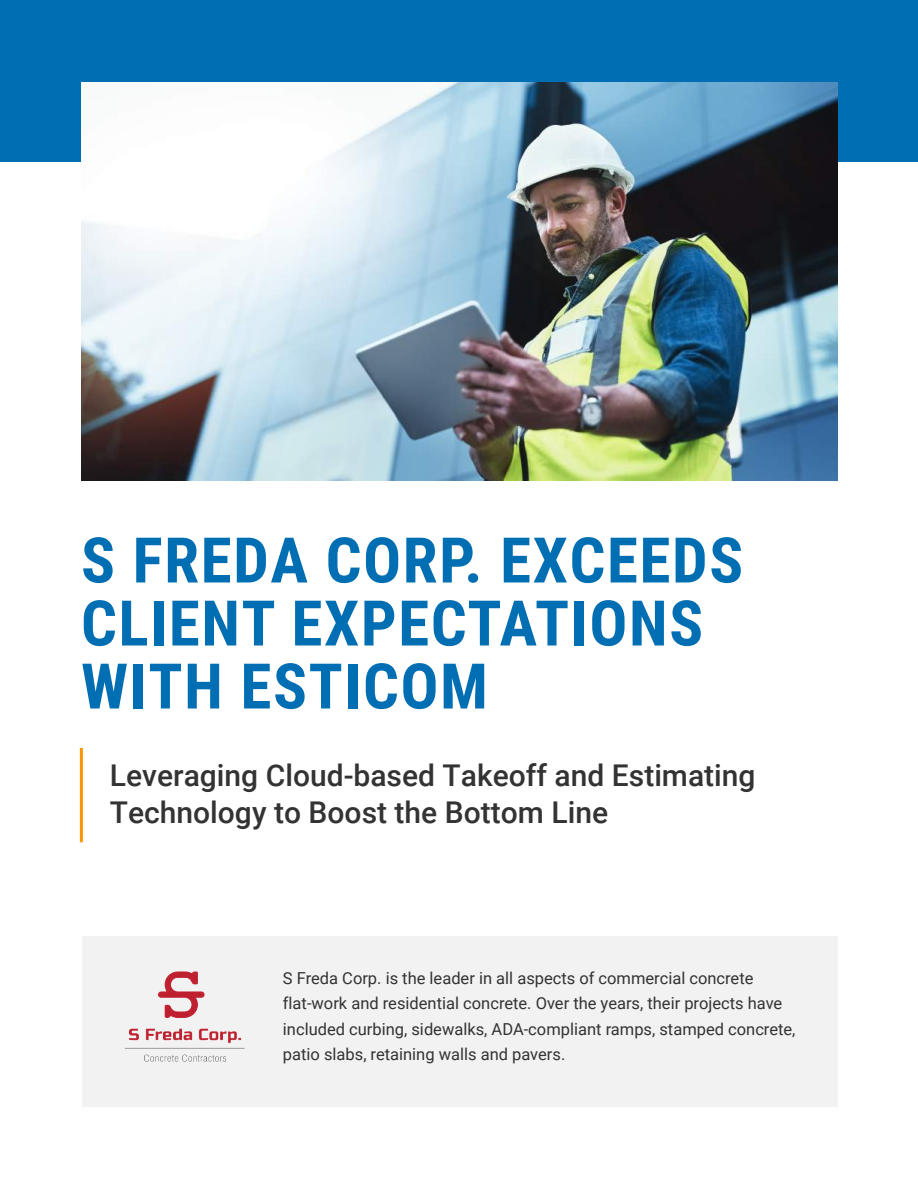
<style>
.page{position:relative;width:918px;height:1188px;background:#fff}
.page>*{position:absolute;margin:0;border:0;box-sizing:border-box;transform-origin:0 0}
.t1{font:700 63px/63px "Roboto Condensed";letter-spacing:.025em;color:#006eb2}
.t2{font:500 30px/37.5px "Roboto";color:#333}
.t3{font:16.5px/25.5px "Roboto";color:#333}
</style>
<div class="page">
<div style="left:82px;top:937px;width:756px;height:170px;background:#f2f2f2"></div>
<div style="left:1px;top:0;width:917px;height:161px;background:#006eb2"></div>
<hr style="left:80px;top:748px;width:3px;height:94px;background:#ff9500">
<img style="left:82px;top:83px;width:756px;height:397px">
<img style="left:124px;top:971px;width:121px;height:91px">
<h1 class="t1" style="left:81px;top:526px;width:664px">S FREDA CORP. EXCEEDS<br>CLIENT EXPECTATIONS<br>WITH ESTICOM</h1>
<h2 class="t2" style="left:110px;top:755px;width:647px">Leveraging Cloud-based Takeoff and Estimating<br>Technology to Boost the Bottom Line</h2>
<p class="t3" style="left:283px;top:965px;width:514px">S Freda Corp. is the leader in all aspects of commercial concrete flat-work and residential concrete. Over the years, their projects have included curbing, sidewalks, ADA-compliant ramps, stamped concrete, patio slabs, retaining walls and pavers.</p>
</div>
